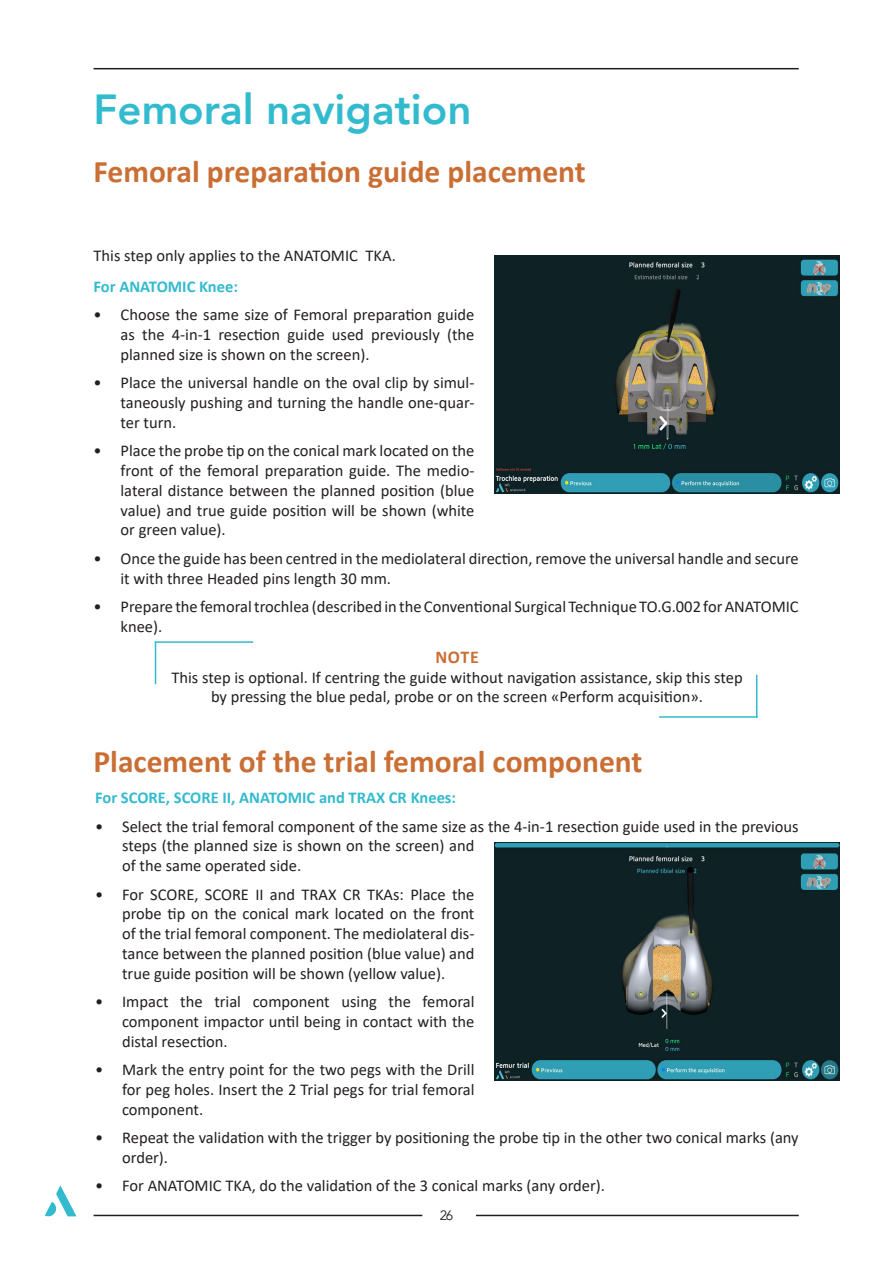
<style>
.page{position:relative;width:893px;height:1263px;background:#fff}
.page>*{position:absolute;margin:0;border:0;box-sizing:border-box;transform-origin:0 0}
.titres_bleus{font:800 42px "Avenir";color:#32bbce}
.Texte_courant_Calibri{font:700 31.5px "Calibri";color:#ca6e34}
.t1{font:700 18px "Calibri";color:#ca6e34}
.Texte_courant_Calibri-2{font:16.5px/19.8px "Calibri";color:#231f20;text-align:justify}
.Texte_courant_Calibri-3{font:700 16.5px "Calibri";color:#32bbce}
.t2{font:13.5px "Avenir";color:#231f20}
</style>
<div class="page">
<svg style="left:45px;top:1185px;width:32px;height:32px"></svg>
<hr style="left:94px;top:1215px;width:328px;height:1px;background:#231f20">
<hr style="left:476px;top:1215px;width:323px;height:1px;background:#231f20">
<hr style="left:94px;top:68px;width:705px;height:1px;background:#231f20">
<img style="left:495px;top:255px;width:344px;height:238px">
<img style="left:495px;top:843px;width:344px;height:238px">
<hr style="left:155px;top:641px;width:1px;height:43px;background:#32bbce">
<hr style="left:155px;top:641px;width:98px;height:2px;background:#32bbce">
<hr style="left:756px;top:675px;width:1px;height:43px;background:#32bbce">
<hr style="left:659px;top:716px;width:98px;height:2px;background:#32bbce">
<p class="titres_bleus" style="left:94px;top:76px;width:380px">Femoral navigation</p>
<p class="Texte_courant_Calibri" style="left:94px;top:149px;width:494px">Femoral preparation guide placement</p>
<p class="Texte_courant_Calibri-2" style="left:94px;top:245px;width:304px">This step only applies to the ANATOMIC TKA.</p>
<p class="Texte_courant_Calibri-3" style="left:94px;top:275px;width:146px">For ANATOMIC Knee:</p>
<p class="Texte_courant_Calibri-2" style="left:121px;top:305px;width:355px;text-indent:-27px">• Choose the same size of Femoral preparation guide as the 4-in-1 resection guide used previously (the planned size is shown on the screen).</p>
<p class="Texte_courant_Calibri-2" style="left:121px;top:372px;width:355px;text-indent:-27px">• Place the universal handle on the oval clip by simul&shy;taneously pushing and turning the handle one-quar&shy;ter turn.</p>
<p class="Texte_courant_Calibri-2" style="left:121px;top:440px;width:355px;text-indent:-27px">• Place the probe tip on the conical mark located on the front of the femoral preparation guide. The medio&shy;lateral distance between the planned position (blue value) and true guide position will be shown (white or green value).</p>
<p class="Texte_courant_Calibri-2" style="left:121px;top:548px;width:680px;text-indent:-27px">• Once the guide has been centred in the mediolateral direction, remove the universal handle and secure it with three Headed pins length 30 mm.</p>
<p class="Texte_courant_Calibri-2" style="left:121px;top:596px;width:680px;text-indent:-27px">• Prepare the femoral trochlea (described in the Conventional Surgical Technique TO.G.002 for ANATOMIC knee).</p>
<p class="t1" style="left:435px;top:644px;width:45px">NOTE</p>
<p class="Texte_courant_Calibri-2" style="left:171px;top:667px;width:573px;text-align:center">This step is optional. If centring the guide without navigation assistance, skip this step by pressing the blue pedal, probe or on the screen «Perform acquisition».</p>
<p class="Texte_courant_Calibri" style="left:94px;top:739px;width:550px">Placement of the trial femoral component</p>
<p class="Texte_courant_Calibri-3" style="left:95px;top:786px;width:362px">For SCORE, SCORE II, ANATOMIC and TRAX CR Knees:</p>
<p class="Texte_courant_Calibri-2" style="left:122px;top:816px;width:678px;text-align:left;text-indent:-27px">• Select the trial femoral component of the same size as the 4-in-1 resection guide used in the previous steps (the planned size is shown on the screen) and<br>of the same operated side.</p>
<p class="Texte_courant_Calibri-2" style="left:122px;top:884px;width:354px;text-indent:-27px">• For SCORE, SCORE II and TRAX CR TKAs: Place the probe tip on the conical mark located on the front of the trial femoral component. The mediolateral dis&shy;tance between the planned position (blue value) and true guide position will be shown (yellow value).</p>
<p class="Texte_courant_Calibri-2" style="left:122px;top:991px;width:354px;text-indent:-27px">• Impact the trial component using the femoral component impactor until being in contact with the distal resection.</p>
<p class="Texte_courant_Calibri-2" style="left:122px;top:1059px;width:354px;text-indent:-27px">• Mark the entry point for the two pegs with the Drill for peg holes. Insert the 2 Trial pegs for trial femoral component.</p>
<p class="Texte_courant_Calibri-2" style="left:122px;top:1127px;width:678px;text-indent:-27px">• Repeat the validation with the trigger by positioning the probe tip in the other two conical marks (any order).</p>
<p class="Texte_courant_Calibri-2" style="left:95px;top:1175px;width:511px">• For ANATOMIC TKA, do the validation of the 3 conical marks (any order).</p>
<p class="t2" style="left:440px;top:1207px;width:15px">26</p>
</div>
